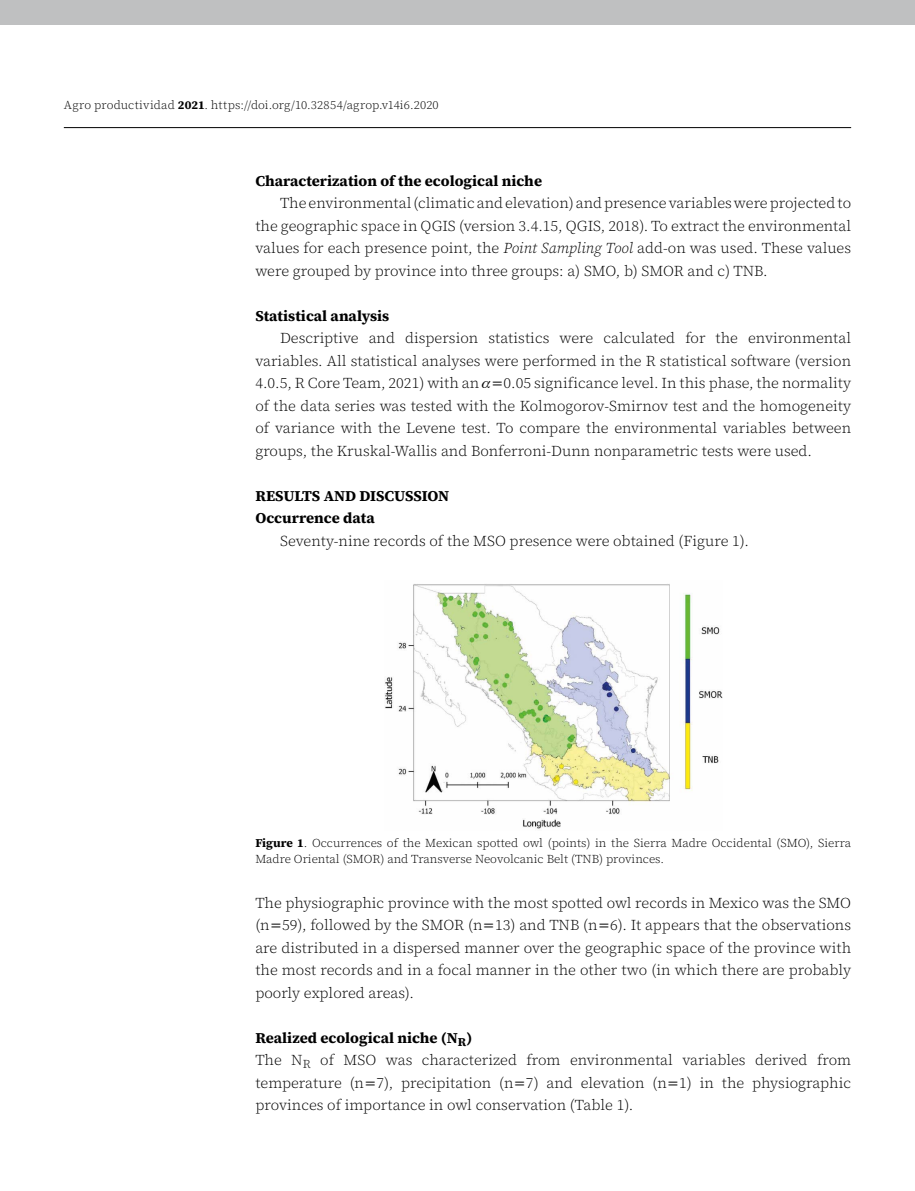
<style>
.page{position:relative;width:915px;height:1191px;background:#fff}
.page>*{position:absolute;margin:0;border:0;box-sizing:border-box;transform-origin:0 0}
.t1{font:300 15px/22.5px "Source Serif 4 Sm Text";color:#000;text-align:justify}
.t2{font:700 15px/22.5px "Source Serif 4 Sm Text";color:#000}
.t3{font:300 12px/16.2px "Source Serif 4 Sm Text";color:#000}
.s1{font-weight:700}
.s2{font-style:italic}
</style>
<div class="page">
<hr style="left:64px;top:127px;width:786px;height:1px;background:#000">
<div style="left:0;top:0;width:914px;height:24px;background:#bfc0c1"></div>
<img style="left:384px;top:584px;width:338px;height:245px">
<p class="t3" style="left:64px;top:97px;width:376px">Agro productividad <span class="s1">2021</span>. https://doi.org/10.32854/agrop.v14i6.2020</p>
<p class="t2" style="left:255px;top:169px;width:288px">Characterization of the ecological niche</p>
<p class="t1" style="left:255px;top:192px;width:597px;text-indent:25px">The environmental (climatic and elevation) and presence variables were projected to the geographic space in QGIS (version 3.4.15, QGIS, 2018). To extract the environmental values for each presence point, the <span class="s2">Point Sampling Tool</span> add-on was used. These values were grouped by province into three groups: a) SMO, b) SMOR and c) TNB.</p>
<p class="t2" style="left:255px;top:304px;width:135px">Statistical analysis</p>
<p class="t1" style="left:255px;top:327px;width:597px;text-indent:25px">Descriptive and dispersion statistics were calculated for the environmental variables. All statistical analyses were performed in the R statistical software (version 4.0.5, R Core Team, 2021) with an</p>
<p class="t1" style="left:255px;top:372px;width:597px;text-indent:248px">0.05 significance level. In this phase, the normality of the data series was tested with the Kolmogorov-Smirnov test and the homogeneity of variance with the Levene test. To compare the environmental variables between groups, the Kruskal-Wallis and Bonferroni-Dunn nonparametric tests were used.</p>
<p class="t2" style="left:255px;top:484px;width:195px">RESULTS AND DISCUSSION<br>Occurrence data</p>
<p class="t1" style="left:280px;top:530px;width:470px">Seventy-nine records of the MSO presence were obtained (Figure 1).</p>
<p class="t3" style="left:255px;top:834px;width:597px"><span class="s1">Figure 1</span>. Occurrences of the Mexican spotted owl (points) in the Sierra Madre Occidental (SMO), Sierra<br>Madre Oriental (SMOR) and Transverse Neovolcanic Belt (TNB) provinces.</p>
<p class="t1" style="left:255px;top:891px;width:597px">The physiographic province with the most spotted owl records in Mexico was the SMO (n 59), followed by the SMOR (n 13) and TNB (n 6). It appears that the observations are distributed in a dispersed manner over the geographic space of the province with the most records and in a focal manner in the other two (in which there are probably poorly explored areas).</p>
<p class="t1" style="left:255px;top:1026px;width:597px;text-align:left"><span class="s1">Realized ecological niche (N</span><sub>R</sub><span class="s1">)<br></span>The N<sub>R</sub> of MSO was characterized from environmental variables derived from temperature (n 7), precipitation (n 7) and elevation (n 1) in the physiographic provinces of importance in owl conservation (Table 1).</p>
</div>
